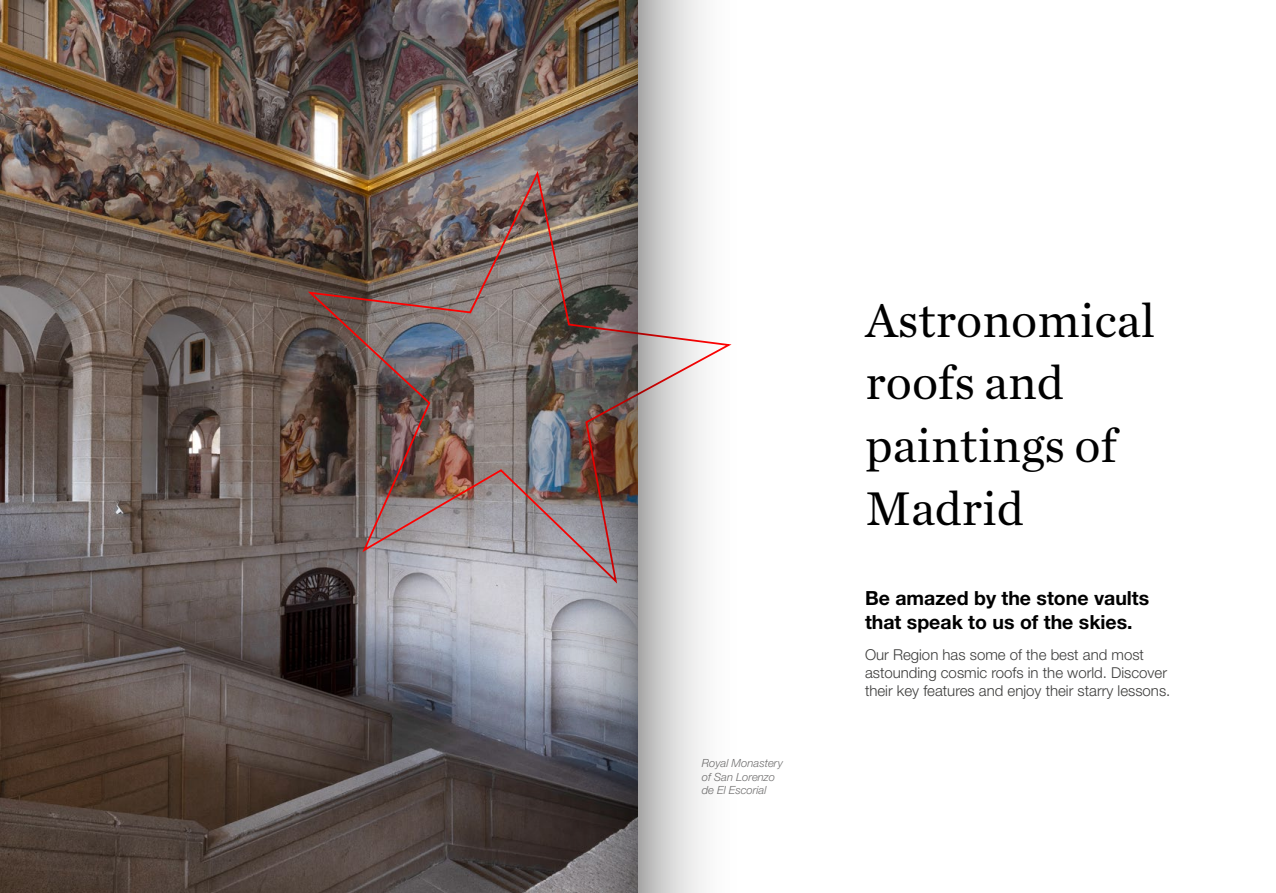
<style>
.page{position:relative;width:1276px;height:893px;background:#fff}
.page>*{position:absolute;margin:0;border:0;box-sizing:border-box;transform-origin:0 0}
.t1{font:49.5px/62.8px "Chronicle Text G1";color:#000}
.t2{font:700 19.5px/23.4px "Helvetica Neue LT Std";color:#000}
.t3{font:300 15px/18px "Helvetica Neue LT Std";color:#3c3c3b}
.t4{font:italic 300 11.25px/13.5px "Helvetica Neue LT Std";color:#706f6f}
</style>
<div class="page">
<img style="left:0;top:0;width:527px;height:893px">
<img style="left:305px;top:171px;width:222px;height:415px">
<img style="left:527px;top:0;width:111px;height:893px">
<svg style="left:638px;top:0;width:94px;height:893px"></svg>
<p class="t4" style="left:702px;top:756px;width:83px">Royal Monastery of San Lorenzo de El Escorial</p>
<h1 class="t1" style="left:865px;top:286px;width:291px">Astronomical roofs and paintings of<br>Madrid</h1>
<h2 class="t2" style="left:865px;top:586px;width:286px">Be amazed by the stone vaults that speak to us of the skies.</h2>
<p class="t3" style="left:865px;top:645px;width:307px">Our Region has some of the best and most astounding cosmic roofs in the world. Discover their key features and enjoy their starry lessons.</p>
</div>
